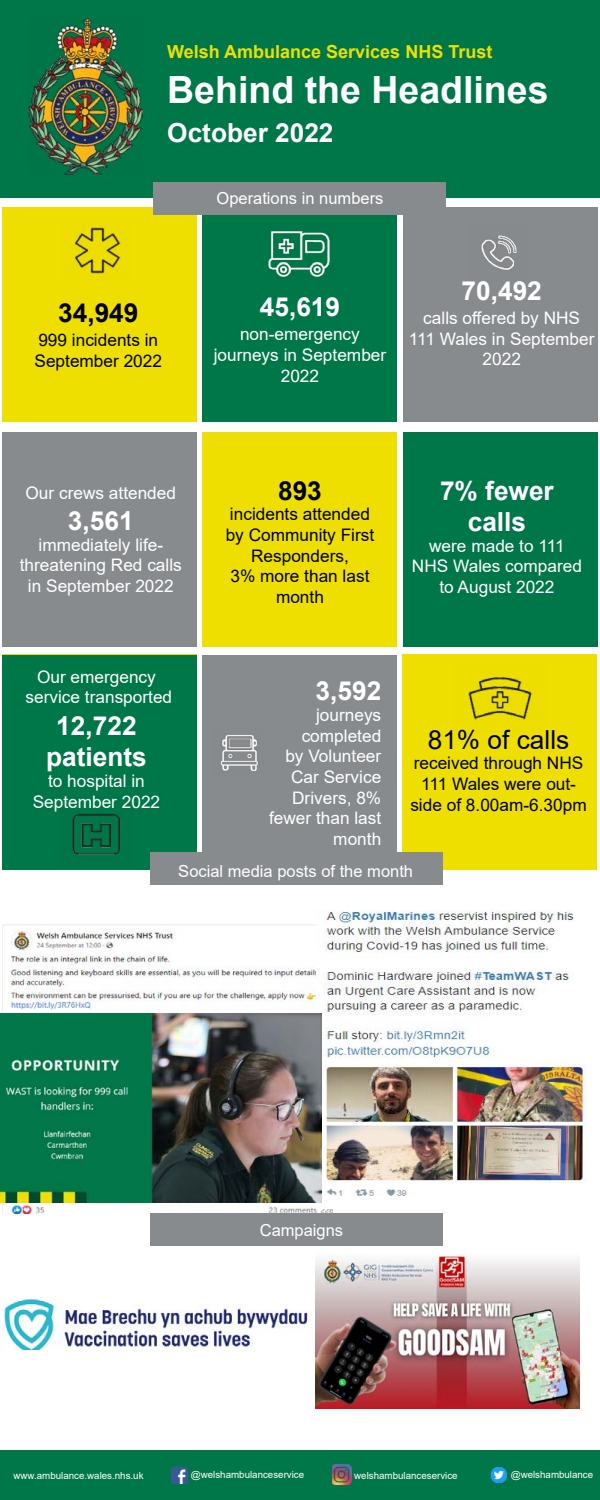
<style>
.page{position:relative;width:600px;height:1500px;background:#fff}
.page>*{position:absolute;margin:0;border:0;box-sizing:border-box;transform-origin:0 0}
.t1{font:700 37.5px "Arial";color:#fff}
.t2{font:700 26.25px/31.5px "Arial";color:#fff;text-align:center}
.t3{font:26.25px "Arial";color:#000}
.t4{font:700 26.25px "Arial";color:#000}
.t5{font:700 18px "Arial";color:#efdf00}
.t6{font:17.25px/20.7px "Arial";color:#fff;text-align:center}
.t7{font:17.25px/20.7px "Arial";color:#000;text-align:center}
.t8{font:16.5px "Arial";color:#fff}
.t9{font:9.75px "Arial";color:#fff}
</style>
<div class="page">
<div style="left:202px;top:655px;width:194px;height:215px;background:#888b8d"></div>
<div style="left:403px;top:207px;width:194px;height:215px;background:#888b8d"></div>
<img style="left:481px;top:235px;width:36px;height:35px">
<div style="left:203px;top:207px;width:194px;height:215px;background:#007749"></div>
<img style="left:268px;top:231px;width:62px;height:46px">
<div style="left:3px;top:207px;width:194px;height:215px;background:#efdf00"></div>
<img style="left:75px;top:227px;width:46px;height:47px">
<img style="left:3px;top:924px;width:329px;height:290px">
<div style="left:0;top:1450px;width:600px;height:50px;background:#007749"></div>
<div style="left:0;top:0;width:600px;height:198px;background:#007749"></div>
<img style="left:28px;top:19px;width:114px;height:155px">
<img style="left:490px;top:1466px;width:18px;height:18px">
<svg style="left:171px;top:1467px;width:17px;height:17px"></svg>
<img style="left:171px;top:1467px;width:16px;height:16px">
<img style="left:332px;top:1465px;width:19px;height:20px">
<div style="left:3px;top:432px;width:194px;height:214px;background:#888b8d"></div>
<div style="left:2px;top:655px;width:194px;height:215px;background:#007749"></div>
<div style="left:203px;top:432px;width:194px;height:214px;background:#efdf00"></div>
<div style="left:403px;top:432px;width:194px;height:214px;background:#007749"></div>
<div style="left:402px;top:655px;width:194px;height:215px;background:#efdf00"></div>
<img style="left:468px;top:677px;width:64px;height:43px">
<div style="left:150px;top:853px;width:293px;height:32px;background:#888b8d"></div>
<div style="left:154px;top:182px;width:292px;height:32px;background:#888b8d"></div>
<img style="left:221px;top:735px;width:38px;height:36px">
<img style="left:72px;top:813px;width:49px;height:42px">
<img style="left:317px;top:911px;width:270px;height:297px">
<div style="left:150px;top:1214px;width:293px;height:32px;background:#888b8d"></div>
<img style="left:3px;top:1300px;width:313px;height:49px">
<img style="left:316px;top:1254px;width:264px;height:155px">
<img style="left:0;top:1014px;width:322px;height:188px">
<p class="t5" style="left:167px;top:39px;width:327px">Welsh Ambulance Services NHS Trust</p>
<h1 class="t1" style="left:167px;top:64px;width:383px">Behind the Headlines</h1>
<h2 class="t2" style="left:167px;top:117px;width:168px">October 2022</h2>
<h2 class="t4" style="left:58px;top:294px;width:82px">34,949</h2>
<p class="t7" style="left:35px;top:330px;width:129px;text-align:left">999 incidents in<br>September 2022</p>
<p class="t8" style="left:217px;top:186px;width:168px">Operations in numbers</p>
<h2 class="t2" style="left:260px;top:291px;width:82px">45,619</h2>
<p class="t6" style="left:214px;top:324px;width:174px">non-emergency journeys in September<br>2022</p>
<h2 class="t2" style="left:462px;top:275px;width:82px">70,492</h2>
<p class="t6" style="left:409px;top:308px;width:187px">calls offered by NHS<br>111 Wales in September<br>2022</p>
<p class="t6" style="left:26px;top:482px;width:152px">Our crews attended</p>
<h2 class="t2" style="left:68px;top:505px;width:67px">3,561</h2>
<p class="t6" style="left:20px;top:534px;width:164px">immediately life&shy;threatening Red calls in September 2022</p>
<p class="t6" style="left:26px;top:666px;width:148px">Our emergency service transported</p>
<h2 class="t2" style="left:46px;top:710px;width:102px">12,722 patients</h2>
<p class="t6" style="left:33px;top:770px;width:129px">to hospital in<br>September 2022</p>
<h2 class="t4" style="left:278px;top:472px;width:45px">893</h2>
<p class="t7" style="left:226px;top:504px;width:150px">incidents attended by Community First<br>Responders,<br>3% more than last month</p>
<h2 class="t2" style="left:440px;top:475px;width:115px">7% fewer calls</h2>
<p class="t6" style="left:412px;top:535px;width:171px">were made to 111<br>NHS Wales compared to August 2022</p>
<h2 class="t2" style="left:316px;top:676px;width:67px">3,592</h2>
<p class="t6" style="left:269px;top:704px;width:114px;text-align:right">journeys completed<br>by Volunteer<br>Car Service<br>Drivers, 8% fewer than last month</p>
<h2 class="t3" style="left:428px;top:721px;width:143px">81% of calls</h2>
<p class="t7" style="left:410px;top:753px;width:178px">received through NHS<br>111 Wales were out&shy;side of 8.00am-6.30pm</p>
<p class="t8" style="left:178px;top:860px;width:236px">Social media posts of the month</p>
<p class="t8" style="left:260px;top:1218px;width:85px">Campaigns</p>
<p class="t9" style="left:14px;top:1468px;width:132px">www.ambulance.wales.nhs.uk</p>
<p class="t9" style="left:191px;top:1468px;width:115px">@welshambulanceservice</p>
<p class="t9" style="left:354px;top:1468px;width:105px">welshambulanceservice</p>
<p class="t9" style="left:511px;top:1468px;width:84px">@welshambulance</p>
</div>
